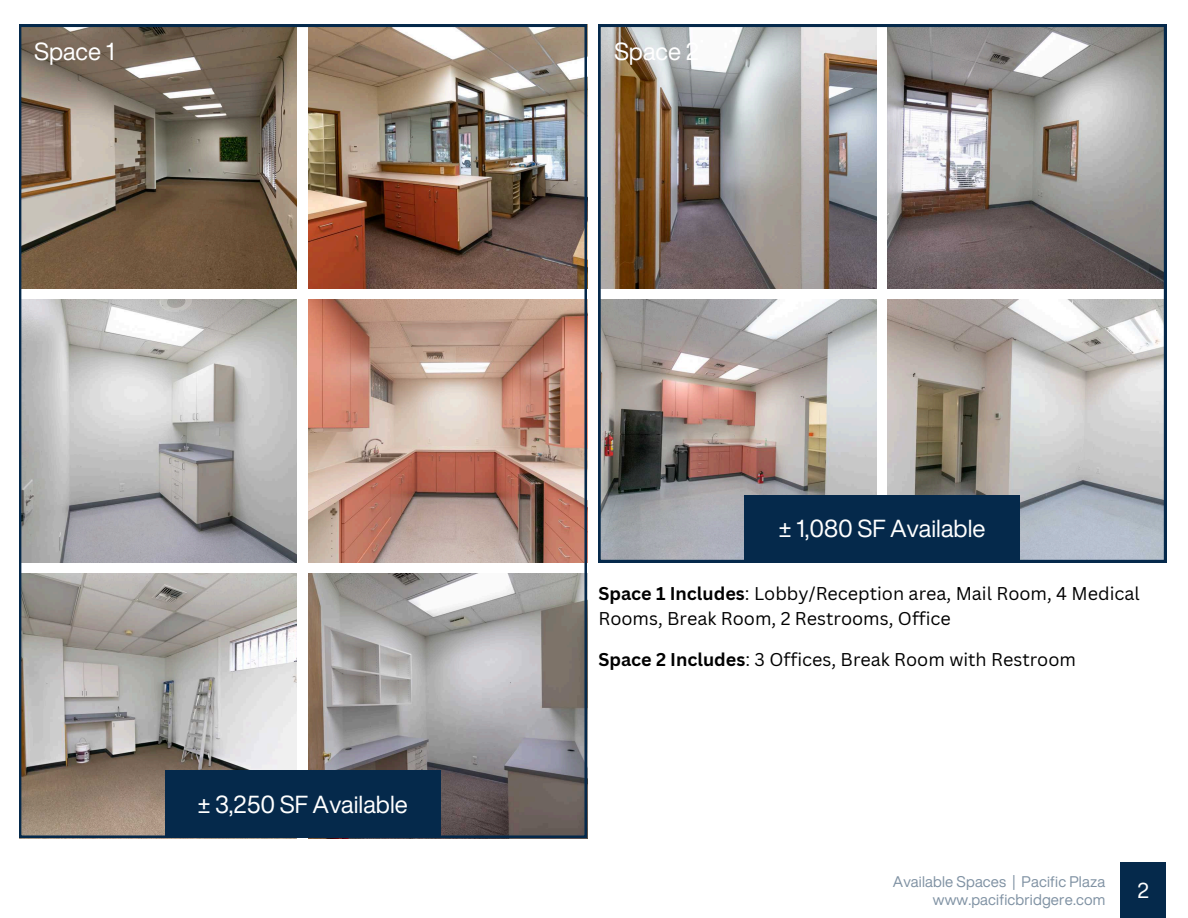
<style>
.page{position:relative;width:1188px;height:918px;background:#fff}
.page>*{position:absolute;margin:0;border:0;box-sizing:border-box;transform-origin:0 0}
.t1{font:24px "Helvetica Now Display";color:#fff}
.t2{font:21px "Helvetica Now Display";color:#fff}
.t3{font:18px/24.8px "Canva Sans";color:#000}
.t4{font:15px/18px "Helvetica Now Display";letter-spacing:.01em;color:#05294b;text-align:right}
.s1{font-weight:700}
</style>
<div class="page">
<img style="left:19px;top:25px;width:568px;height:813px">
<svg style="left:598px;top:25px;width:568px;height:537px"></svg>
<div style="left:1120px;top:863px;width:46px;height:55px;background:#05294b"></div>
<div style="left:165px;top:771px;width:276px;height:67px;background:#05294b"></div>
<div style="left:745px;top:495px;width:275px;height:67px;background:#05294b"></div>
<h1 class="t1" style="left:34px;top:34px;width:82px">Space 1</h1>
<h1 class="t1" style="left:198px;top:786px;width:211px">± 3,250 SF Available</h1>
<h1 class="t1" style="left:614px;top:34px;width:86px">Space 2</h1>
<h1 class="t1" style="left:779px;top:510px;width:208px">± 1,080 SF Available</h1>
<h2 class="t3" style="left:598px;top:581px;width:543px"><span class="s1">Space 1 Includes</span>: Lobby/Reception area, Mail Room, 4 Medical<br>Rooms, Break Room, 2 Restrooms, Office</h2>
<p class="t3" style="left:598px;top:647px;width:479px"><span class="s1">Space 2 Includes</span>: 3 Offices, Break Room with Restroom</p>
<p class="t4" style="left:893px;top:872px;width:214px">Available Spaces | Pacific Plaza www.pacificbridgere.com</p>
<h2 class="t2" style="left:1137px;top:875px;width:13px">2</h2>
</div>
